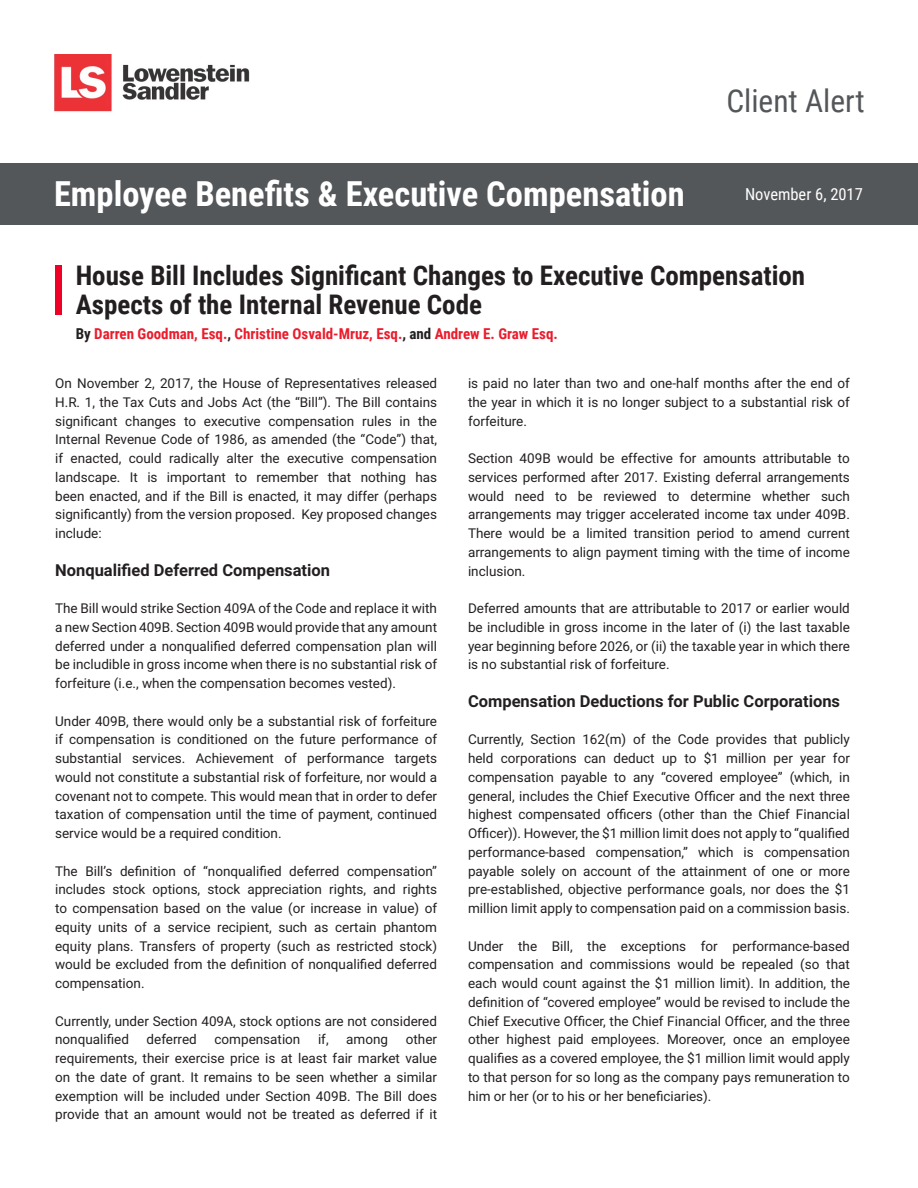
<style>
.page{position:relative;width:918px;height:1188px;background:#fff}
.page>*{position:absolute;margin:0;border:0;box-sizing:border-box;transform-origin:0 0}
.t1{font:700 34.5px "Roboto Condensed";color:#fff}
.t2{font:31.5px "Roboto Condensed";color:#54575a}
.t3{font:700 27px/28.5px "Roboto Condensed";color:#231f20}
.t4{font:700 16.5px "Roboto";color:#231f20}
.t5{font:16.5px "Roboto Condensed";color:#fff}
.t6{font:700 15px "Roboto Condensed";color:#eb1c2c}
.t7{font:13.5px/18.8px "Roboto";color:#231f20;text-align:justify}
.s1{color:#231f20}
</style>
<div class="page">
<div style="left:0;top:163px;width:918px;height:62px;background:#54575a"></div>
<img style="left:54px;top:54px;width:196px;height:58px">
<div style="left:55px;top:266px;width:6px;height:49px;background:#ef0027"></div>
<h2 class="t2" style="left:726px;top:78px;width:140px">Client Alert</h2>
<h1 class="t1" style="left:54px;top:170px;width:632px">Employee Benefits &amp; Executive Compensation</h1>
<p class="t5" style="left:745px;top:183px;width:119px">November 6, 2017</p>
<h3 class="t3" style="left:76px;top:260px;width:731px">House Bill Includes Significant Changes to Executive Compensation<br>Aspects of the Internal Revenue Code</h3>
<p class="t6" style="left:76px;top:323px;width:484px"><span class="s1">By</span> Darren Goodman, Esq.<span class="s1">,</span> Christine Osvald-Mruz, Esq.<span class="s1">, and</span> Andrew E. Graw Esq.</p>
<p class="t7" style="left:55px;top:373px;width:383px">On November 2, 2017, the House of Representatives released H.R. 1, the Tax Cuts and Jobs Act (the “Bill”). The Bill contains significant changes to executive compensation rules in the Internal Revenue Code of 1986, as amended (the “Code”) that, if enacted, could radically alter the executive compensation landscape. It is important to remember that nothing has been enacted, and if the Bill is enacted, it may differ (perhaps significantly) from the version proposed. Key proposed changes include:</p>
<p class="t4" style="left:55px;top:558px;width:276px">Nonqualified Deferred Compensation</p>
<p class="t7" style="left:55px;top:598px;width:383px">The Bill would strike Section 409A of the Code and replace it with a new Section 409B. Section 409B would provide that any amount deferred under a nonqualified deferred compensation plan will be includible in gross income when there is no substantial risk of forfeiture (i.e., when the compensation becomes vested).</p>
<p class="t7" style="left:55px;top:711px;width:383px">Under 409B, there would only be a substantial risk of forfeiture if compensation is conditioned on the future performance of substantial services. Achievement of performance targets would not constitute a substantial risk of forfeiture, nor would a covenant not to compete. This would mean that in order to defer taxation of compensation until the time of payment, continued service would be a required condition.</p>
<p class="t7" style="left:55px;top:861px;width:383px">The Bill’s definition of “nonqualified deferred compensation” includes stock options, stock appreciation rights, and rights to compensation based on the value (or increase in value) of equity units of a service recipient, such as certain phantom equity plans. Transfers of property (such as restricted stock) would be excluded from the definition of nonqualified deferred compensation.</p>
<p class="t7" style="left:55px;top:1011px;width:383px">Currently, under Section 409A, stock options are not considered nonqualified</p>
<p class="t7" style="left:147px;top:1030px;width:52px">deferred</p>
<p class="t7" style="left:215px;top:1030px;width:87px">compensation</p>
<p class="t7" style="left:318px;top:1030px;width:12px">if,</p>
<p class="t7" style="left:346px;top:1030px;width:43px">among</p>
<p class="t7" style="left:55px;top:1030px;width:383px;text-indent:351px">other requirements, their exercise price is at least fair market value on the date of grant. It remains to be seen whether a similar exemption will be included under Section 409B. The Bill does provide that an amount would not be treated as deferred if it</p>
<p class="t7" style="left:468px;top:373px;width:383px">is paid no later than two and one-half months after the end of the year in which it is no longer subject to a substantial risk of forfeiture.</p>
<p class="t7" style="left:468px;top:448px;width:383px">Section 409B would be effective for amounts attributable to services performed after 2017. Existing deferral arrangements would need to be reviewed to determine whether such arrangements may trigger accelerated income tax under 409B.<br>There would be a limited transition period to amend current arrangements to align payment timing with the time of income inclusion.</p>
<p class="t7" style="left:468px;top:598px;width:383px">Deferred amounts that are attributable to 2017 or earlier would be includible in gross income in the later of (i) the last taxable year beginning before 2026, or (ii) the taxable year in which there is no substantial risk of forfeiture.</p>
<p class="t4" style="left:468px;top:689px;width:374px">Compensation Deductions for Public Corporations</p>
<p class="t7" style="left:468px;top:730px;width:383px">Currently, Section 162(m) of the Code provides that publicly held corporations can deduct up to $1 million per year for compensation payable to any “covered employee” (which, in general, includes the Chief Executive Officer and the next three highest compensated officers (other than the Chief Financial Officer)). However, the $1 million limit does not apply to “qualified performance-based compensation,” which is compensation payable solely on account of the attainment of one or more pre-established, objective performance goals, nor does the $1 million limit apply to compensation paid on a commission basis.</p>
<p class="t7" style="left:468px;top:936px;width:383px">Under the Bill, the exceptions for performance-based compensation and commissions would be repealed (so that each would count against the $1 million limit). In addition, the definition of “covered employee” would be revised to include the Chief Executive Officer, the Chief Financial Officer, and the three other highest paid employees. Moreover, once an employee qualifies as a covered employee, the $1 million limit would apply to that person for so long as the company pays remuneration to him or her (or to his or her beneficiaries).</p>
</div>
